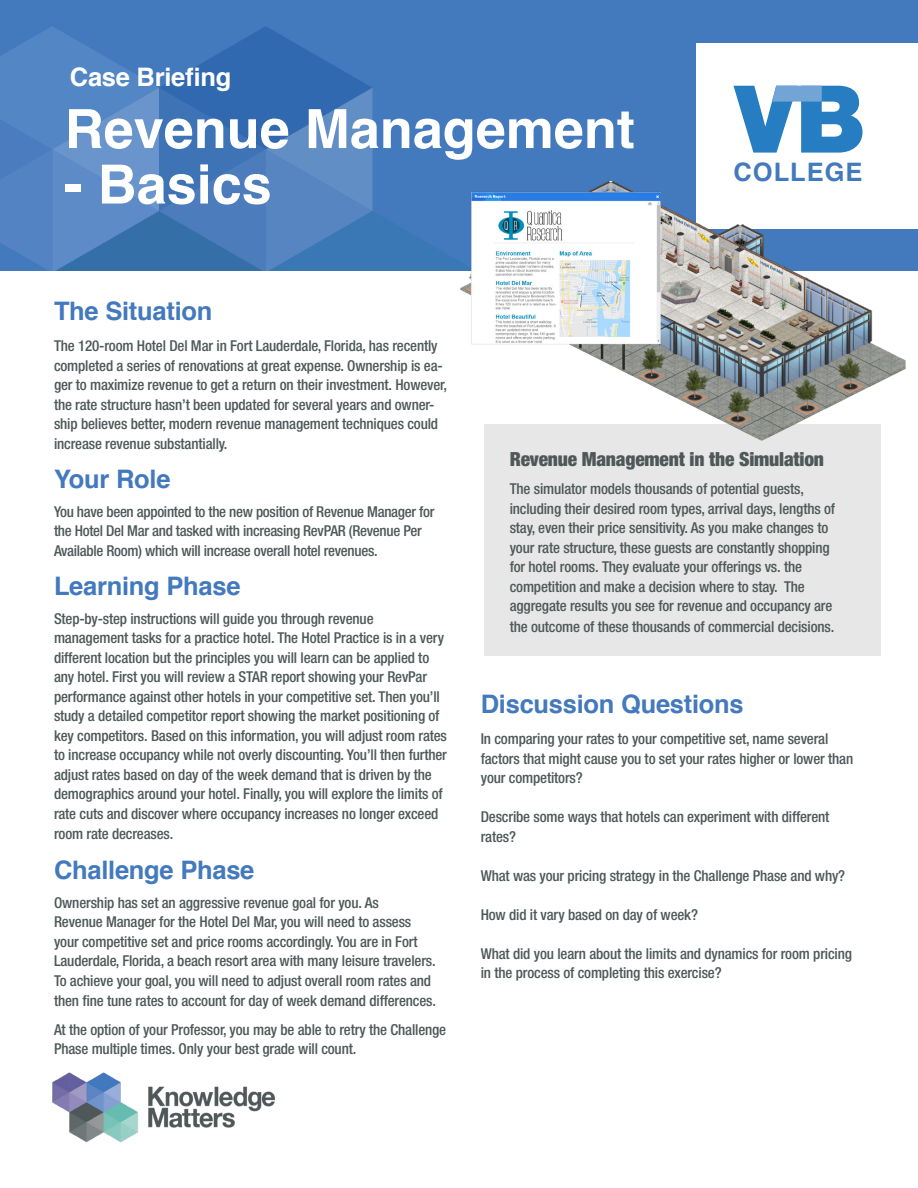
<style>
.page{position:relative;width:918px;height:1188px;background:#fff}
.page>*{position:absolute;margin:0;border:0;box-sizing:border-box;transform-origin:0 0}
.t1{font:700 54px "Helvetica";color:#fff}
.General_Body_Type{font:700 25.5px "Helvetica";letter-spacing:-.01em;color:#4379bd}
.t2{font:700 25.5px "Helvetica";letter-spacing:-.01em;color:#fff}
.General_Body_Type-2{font:700 25.5px "Helvetica";letter-spacing:.04em;color:#4379bd}
.t3{font:900 condensed 19.5px "Helvetica Neue LT Std";letter-spacing:-.01em;color:#4e5858}
.General_Body_Type-3{font:500 condensed 15.15px "Helvetica Neue LT Std";letter-spacing:-.01em;color:#4e5858}
.General_Body_Type-4{font:500 condensed 15px/19.6px "Helvetica Neue LT Std";letter-spacing:-.01em;color:#4e5858}
</style>
<div class="page">
<div style="left:0;top:0;width:918px;height:270px;background:#4379bd"></div>
<div style="left:697px;top:43px;width:221px;height:185px;background:#fff"></div>
<svg style="left:734px;top:86px;width:128px;height:67px"></svg>
<img style="left:52px;top:1072px;width:223px;height:71px">
<svg style="left:0;top:26px;width:373px;height:244px"></svg>
<div style="left:484px;top:424px;width:397px;height:231px;background:#e6e7e6"></div>
<img style="left:459px;top:182px;width:447px;height:259px">
<p class="t2" style="left:70px;top:56px;width:163px">Case Briefing</p>
<p class="t1" style="left:65px;top:85px;width:572px">Revenue Management</p>
<p class="t1" style="left:65px;top:141px;width:209px">- Basics</p>
<h2 class="General_Body_Type-2" style="left:734px;top:151px;width:131px">COLLEGE</h2>
<p class="General_Body_Type" style="left:54px;top:290px;width:160px">The Situation</p>
<p class="General_Body_Type-4" style="left:54px;top:336px;width:395px">The 120-room Hotel Del Mar in Fort Lauderdale, Florida, has recently completed a series of renovations at great expense. Ownership is ea&shy;ger to maximize revenue to get a return on their investment. However, the rate structure hasn’t been updated for several years and owner&shy;ship believes better, modern revenue management techniques could increase revenue substantially.</p>
<p class="General_Body_Type" style="left:54px;top:459px;width:118px">Your Role</p>
<p class="General_Body_Type-4" style="left:54px;top:501px;width:382px">You have been appointed to the new position of Revenue Manager for the Hotel Del Mar and tasked with increasing RevPAR (Revenue Per<br>Available Room) which will increase overall hotel revenues.</p>
<p class="General_Body_Type" style="left:54px;top:566px;width:188px">Learning Phase</p>
<p class="General_Body_Type-4" style="left:54px;top:608px;width:395px">Step-by-step instructions will guide you through revenue management tasks for a practice hotel. The Hotel Practice is in a very different location but the principles you will learn can be applied to any hotel. First you will review a STAR report showing your RevPar performance against other hotels in your competitive set. Then you’ll study a detailed competitor report showing the market positioning of key competitors. Based on this information, you will adjust room rates to increase occupancy while not overly discounting. You’ll then further adjust rates based on day of the week demand that is driven by the demographics around your hotel. Finally, you will explore the limits of rate cuts and discover where occupancy increases no longer exceed room rate decreases.</p>
<p class="General_Body_Type" style="left:54px;top:850px;width:202px">Challenge Phase</p>
<p class="General_Body_Type-4" style="left:54px;top:892px;width:384px">Ownership has set an aggressive revenue goal for you. As<br>Revenue Manager for the Hotel Del Mar, you will need to assess your competitive set and price rooms accordingly. You are in Fort Lauderdale, Florida, a beach resort area with many leisure travelers.<br>To achieve your goal, you will need to adjust overall room rates and then fine tune rates to account for day of week demand differences.</p>
<p class="General_Body_Type-3" style="left:54px;top:1020px;width:394px">At the option of your Professor, you may be able to retry the Challenge</p>
<p class="General_Body_Type-4" style="left:54px;top:1039px;width:304px">Phase multiple times. Only your best grade will count.</p>
<p class="t3" style="left:510px;top:447px;width:316px">Revenue Management in the Simulation</p>
<p class="General_Body_Type-4" style="left:510px;top:479px;width:327px">The simulator models thousands of potential guests, including their desired room types, arrival days, lengths of stay, even their price sensitivity. As you make changes to your rate structure, these guests are constantly shopping for hotel rooms. They evaluate your offerings vs. the competition and make a decision where to stay. The aggregate results you see for revenue and occupancy are the outcome of these thousands of commercial decisions.</p>
<p class="General_Body_Type" style="left:481px;top:684px;width:264px">Discussion Questions</p>
<p class="General_Body_Type-4" style="left:481px;top:729px;width:374px">In comparing your rates to your competitive set, name several factors that might cause you to set your rates higher or lower than your competitors?</p>
<p class="General_Body_Type-4" style="left:481px;top:807px;width:350px">Describe some ways that hotels can experiment with different rates?</p>
<p class="General_Body_Type-4" style="left:481px;top:866px;width:366px">What was your pricing strategy in the Challenge Phase and why?</p>
<p class="General_Body_Type-4" style="left:481px;top:905px;width:219px">How did it vary based on day of week?</p>
<p class="General_Body_Type-4" style="left:481px;top:944px;width:373px">What did you learn about the limits and dynamics for room pricing in the process of completing this exercise?</p>
</div>
